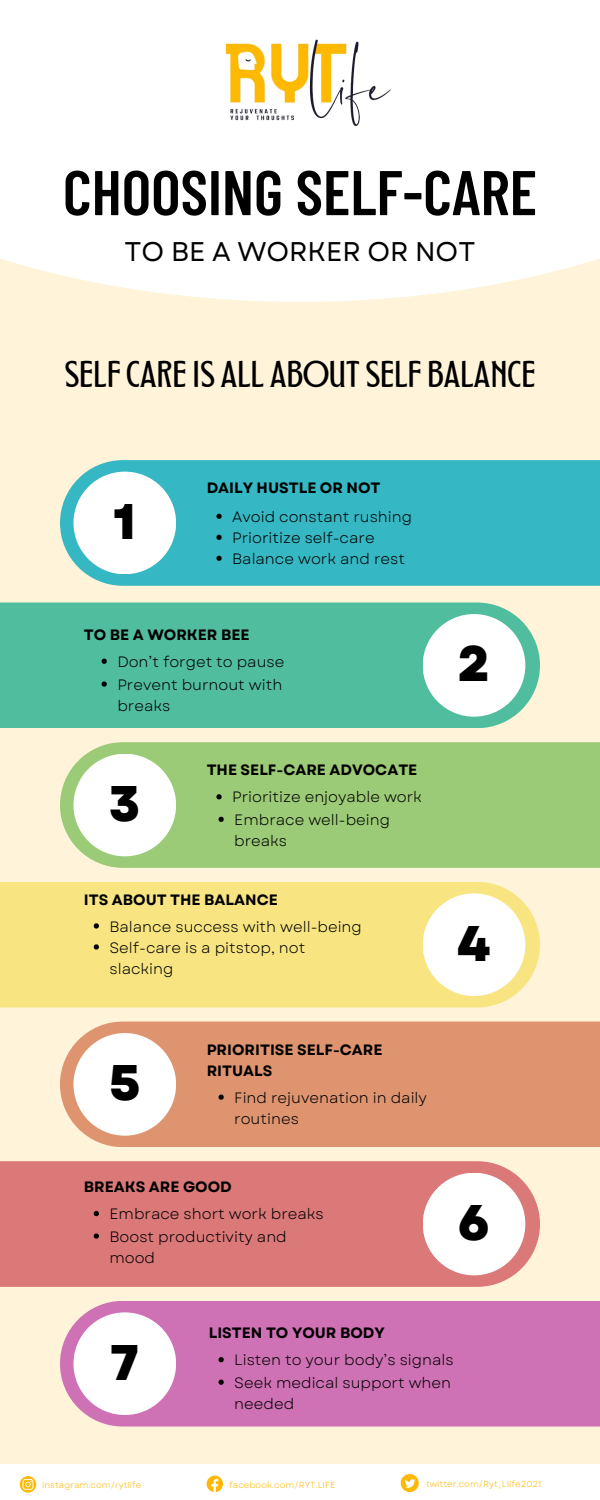
<style>
.page{position:relative;width:600px;height:1500px;background:#fff4d9}
.page>*{position:absolute;margin:0;border:0;box-sizing:border-box;transform-origin:0 0}
.t1{font:600 63px "Barlow Condensed";color:#000}
.t2{font:800 50px "Garet";color:#000}
.t3{font:30px "Montagna LTD";color:#000}
.t4{font:27px "Garet";color:#000}
.t5{font:15px/21px "Garet";color:#000}
.t6{font:700 15px/21px "Garet";color:#000}
.t7{font:8.7px "Garet";color:#fdb906}
</style>
<div class="page">
<div style="left:60px;top:460px;width:540px;height:126px;background:#36b7c4"></div>
<div style="left:0;top:603px;width:540px;height:125px;background:#50bd9f"></div>
<div style="left:60px;top:742px;width:540px;height:126px;background:#9bcb76"></div>
<div style="left:0;top:882px;width:540px;height:126px;background:#f8e582"></div>
<div style="left:60px;top:1022px;width:540px;height:125px;background:#df9470"></div>
<div style="left:0;top:1161px;width:540px;height:126px;background:#db7878"></div>
<div style="left:60px;top:1301px;width:540px;height:126px;background:#cf71b5"></div>
<div style="left:73px;top:472px;width:103px;height:102px;background:#fff;border-radius:50%"></div>
<div style="left:423px;top:614px;width:102px;height:103px;background:#fff;border-radius:50%"></div>
<div style="left:423px;top:893px;width:102px;height:103px;background:#fff;border-radius:50%"></div>
<div style="left:73px;top:754px;width:103px;height:102px;background:#fff;border-radius:50%"></div>
<div style="left:73px;top:1033px;width:103px;height:103px;background:#fff;border-radius:50%"></div>
<div style="left:73px;top:1312px;width:103px;height:103px;background:#fff;border-radius:50%"></div>
<div style="left:423px;top:1173px;width:102px;height:102px;background:#fff;border-radius:50%"></div>
<div style="left:0;top:0;width:600px;height:302px;background:#fff"></div>
<img style="left:225px;top:39px;width:166px;height:87px">
<div style="left:0;top:1465px;width:600px;height:35px;background:#fff"></div>
<svg style="left:20px;top:1476px;width:16px;height:17px"></svg>
<svg style="left:207px;top:1476px;width:16px;height:16px"></svg>
<svg style="left:401px;top:1474px;width:18px;height:18px"></svg>
<svg style="left:216px;top:514px;width:6px;height:5px"></svg>
<svg style="left:216px;top:535px;width:6px;height:5px"></svg>
<svg style="left:216px;top:556px;width:6px;height:5px"></svg>
<svg style="left:102px;top:659px;width:5px;height:5px"></svg>
<svg style="left:216px;top:794px;width:6px;height:5px"></svg>
<svg style="left:94px;top:923px;width:5px;height:6px"></svg>
<svg style="left:94px;top:944px;width:5px;height:6px"></svg>
<svg style="left:94px;top:1211px;width:5px;height:5px"></svg>
<svg style="left:102px;top:681px;width:5px;height:6px"></svg>
<svg style="left:219px;top:817px;width:5px;height:5px"></svg>
<svg style="left:219px;top:1095px;width:5px;height:5px"></svg>
<svg style="left:94px;top:1233px;width:5px;height:6px"></svg>
<svg style="left:219px;top:1357px;width:5px;height:5px"></svg>
<svg style="left:219px;top:1380px;width:5px;height:5px"></svg>
<p class="t1" style="left:63px;top:152px;width:476px">CHOOSING SELF-CARE</p>
<p class="t4" style="left:125px;top:232px;width:352px">TO BE A WORKER OR NOT</p>
<p class="t3" style="left:64px;top:361px;width:472px">SELF CARE IS ALL ABOUT SELF BALANCE</p>
<p class="t2" style="left:114px;top:486px;width:24px">1</p>
<p class="t6" style="left:207px;top:478px;width:175px">DAILY HUSTLE OR NOT</p>
<p class="t5" style="left:232px;top:506px;width:181px">Avoid constant rushing</p>
<p class="t5" style="left:232px;top:527px;width:144px">Prioritize self-care</p>
<p class="t5" style="left:232px;top:548px;width:174px">Balance work and rest</p>
<p class="t6" style="left:84px;top:624px;width:167px">TO BE A WORKER BEE</p>
<p class="t5" style="left:117px;top:651px;width:169px">Don’t forget to pause</p>
<p class="t5" style="left:117px;top:674px;width:166px">Prevent burnout with breaks</p>
<p class="t2" style="left:109px;top:768px;width:33px">3</p>
<p class="t6" style="left:207px;top:760px;width:212px">THE SELF-CARE ADVOCATE</p>
<p class="t5" style="left:232px;top:787px;width:191px">Prioritize enjoyable work</p>
<p class="t5" style="left:234px;top:809px;width:157px">Embrace well-being breaks</p>
<p class="t6" style="left:84px;top:889px;width:195px">ITS ABOUT THE BALANCE</p>
<p class="t5" style="left:109px;top:916px;width:254px">Balance success with well-being</p>
<p class="t5" style="left:109px;top:937px;width:197px">Self-care is a pitstop, not slacking</p>
<p class="t2" style="left:109px;top:1047px;width:33px">5</p>
<p class="t6" style="left:207px;top:1039px;width:177px">PRIORITISE SELF-CARE<br>RITUALS</p>
<p class="t5" style="left:234px;top:1087px;width:194px">Find rejuvenation in daily routines</p>
<p class="t6" style="left:84px;top:1177px;width:149px">BREAKS ARE GOOD</p>
<p class="t5" style="left:109px;top:1204px;width:216px">Embrace short work breaks</p>
<p class="t5" style="left:109px;top:1226px;width:179px">Boost productivity and mood</p>
<p class="t6" style="left:209px;top:1323px;width:178px">LISTEN TO YOUR BODY</p>
<p class="t2" style="left:458px;top:628px;width:34px">2</p>
<p class="t2" style="left:457px;top:907px;width:35px">4</p>
<p class="t2" style="left:458px;top:1187px;width:34px">6</p>
<p class="t2" style="left:110px;top:1326px;width:30px">7</p>
<p class="t5" style="left:234px;top:1350px;width:221px">Listen to your body’s signals</p>
<p class="t5" style="left:234px;top:1372px;width:218px">Seek medical support when needed</p>
<p class="t7" style="left:42px;top:1479px;width:101px">instagram.com/rytlife</p>
<p class="t7" style="left:229px;top:1479px;width:108px">facebook.com/RYT.LIFE</p>
<p class="t7" style="left:426px;top:1478px;width:117px">twitter.com/Ryt_LIife2021</p>
</div>
